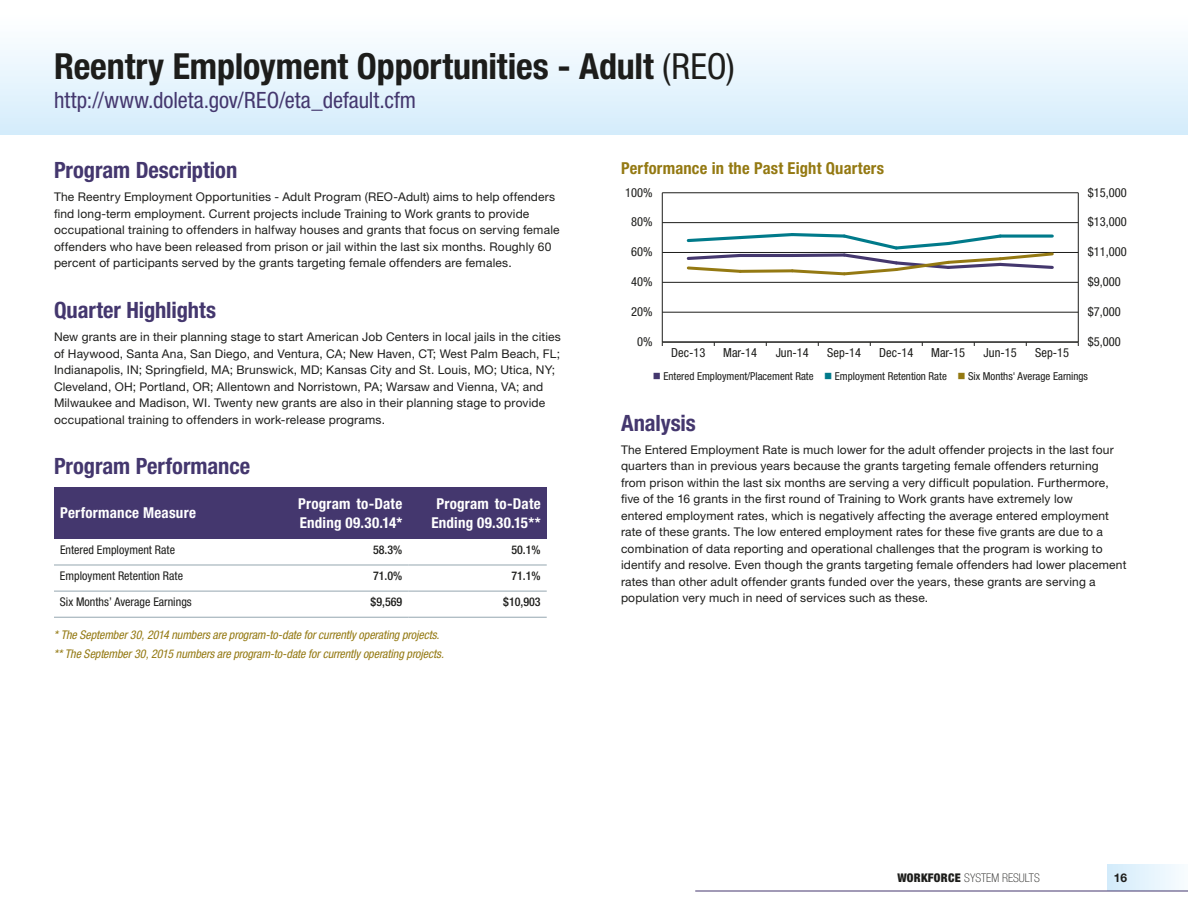
<style>
.page{position:relative;width:1188px;height:918px;background:#fff}
.page>*{position:absolute;margin:0;border:0;box-sizing:border-box;transform-origin:0 0}
.t1{font:700 condensed 36px "Helvetica Neue LT Pro";letter-spacing:-.005em;color:#1d1d1b}
.t2{font:700 condensed 22.5px "Helvetica Neue LT Pro";letter-spacing:-.005em;color:#44376e}
.t3{font:condensed 22.5px "Helvetica Neue LT Pro";color:#44376e}
.t4{font:700 condensed 16.5px "Helvetica Neue LT Pro";letter-spacing:.015em;color:#947912}
.t5{font:700 condensed 15px/19.5px "Helvetica Neue LT Pro";letter-spacing:.015em;color:#fff}
.t6{font:condensed 12.45px "Helvetica Neue LT Pro";color:#1d1d1b}
.t7{font:12px/16.5px "Helvetica Neue LT Pro";letter-spacing:.015em;color:#1d1d1b}
.t8{font:italic condensed 12px/18.3px "Helvetica Neue LT Pro";letter-spacing:-.01em;color:#947912}
.t9{font:condensed 12px "Helvetica Neue LT Pro";color:#1d1d1b}
.t10{font:500 condensed 12px "Helvetica Neue LT Pro";color:#1d1d1b}
.t11{font:100 condensed 12px "Helvetica Neue LT Pro";color:#1d1d1b}
.t12{font:700 12px "Helvetica Neue LT Pro";color:#1d1d1b}
.t13{font:condensed 10.95px "Helvetica Neue LT Pro";color:#1d1d1b}
.s1{font-weight:400}
.s2{color:#44376e}
.s3{color:#007a8a}
.s4{color:#947912}
.s5{font-weight:900}
</style>
<div class="page">
<hr style="left:54px;top:617px;width:216px;height:1px;background:#95a6b0">
<hr style="left:270px;top:617px;width:138px;height:1px;background:#95a6b0">
<hr style="left:408px;top:617px;width:139px;height:1px;background:#95a6b0">
<hr style="left:54px;top:565px;width:216px;height:1px;background:#95a6b0">
<hr style="left:270px;top:565px;width:138px;height:1px;background:#95a6b0">
<hr style="left:408px;top:565px;width:139px;height:1px;background:#95a6b0">
<hr style="left:54px;top:591px;width:216px;height:1px;background:#95a6b0">
<hr style="left:270px;top:591px;width:138px;height:1px;background:#95a6b0">
<hr style="left:408px;top:591px;width:139px;height:1px;background:#95a6b0">
<hr style="left:662px;top:193px;width:1px;height:149px;background:#1d1d1b">
<hr style="left:662px;top:342px;width:416px;height:1px;background:#1d1d1b">
<hr style="left:662px;top:312px;width:416px;height:1px;background:#1d1d1b">
<hr style="left:662px;top:282px;width:416px;height:1px;background:#1d1d1b">
<hr style="left:662px;top:252px;width:416px;height:1px;background:#1d1d1b">
<hr style="left:662px;top:222px;width:416px;height:1px;background:#1d1d1b">
<hr style="left:662px;top:193px;width:416px;height:1px;background:#1d1d1b">
<hr style="left:1078px;top:193px;width:1px;height:149px;background:#1d1d1b">
<svg style="left:686px;top:233px;width:368px;height:43px"></svg>
<div style="left:0;top:0;width:1188px;height:135px;background:linear-gradient(to bottom,#fff,#d4ecfb)"></div>
<div style="left:54px;top:487px;width:216px;height:52px;background:#44376e"></div>
<div style="left:270px;top:487px;width:138px;height:52px;background:#44376e"></div>
<div style="left:408px;top:487px;width:139px;height:52px;background:#44376e"></div>
<div style="left:1107px;top:864px;width:81px;height:27px;background:linear-gradient(to right,#d2ebfb,#f9fcff)"></div>
<hr style="left:695px;top:891px;width:493px;height:1px;background:#44376e">
<h2 class="t1" style="left:54px;top:44px;width:682px">Reentry Employment Opportunities - Adult <span class="s1">(REO)</span></h2>
<p class="t3" style="left:54px;top:87px;width:364px">http://www.doleta.gov/REO/eta_default.cfm</p>
<h3 class="t2" style="left:54px;top:156px;width:185px">Program Description</h3>
<p class="t7" style="left:54px;top:189px;width:507px">The Reentry Employment Opportunities - Adult Program (REO-Adult) aims to help offenders find long-term employment. Current projects include Training to Work grants to provide occupational training to offenders in halfway houses and grants that focus on serving female offenders who have been released from prison or jail within the last six months. Roughly 60 percent of participants served by the grants targeting female offenders are females.</p>
<h3 class="t2" style="left:54px;top:296px;width:164px">Quarter Highlights</h3>
<p class="t7" style="left:54px;top:329px;width:508px">New grants are in their planning stage to start American Job Centers in local jails in the cities of Haywood, Santa Ana, San Diego, and Ventura, CA; New Haven, CT; West Palm Beach, FL; Indianapolis, IN; Springfield, MA; Brunswick, MD; Kansas City and St. Louis, MO; Utica, NY; Cleveland, OH; Portland, OR; Allentown and Norristown, PA; Warsaw and Vienna, VA; and Milwaukee and Madison, WI. Twenty new grants are also in their planning stage to provide occupational training to offenders in work-release programs.</p>
<h3 class="t2" style="left:54px;top:453px;width:198px">Program Performance</h3>
<p class="t5" style="left:60px;top:503px;width:137px">Performance Measure</p>
<p class="t5" style="left:298px;top:493px;width:106px">Program to-Date<br>Ending 09.30.14*</p>
<p class="t5" style="left:431px;top:493px;width:111px;text-align:center">Program to-Date<br>Ending 09.30.15**</p>
<p class="t9" style="left:60px;top:543px;width:117px">Entered Employment Rate</p>
<p class="t10" style="left:373px;top:543px;width:31px">58.3%</p>
<p class="t10" style="left:511px;top:543px;width:31px">50.1%</p>
<p class="t9" style="left:60px;top:569px;width:125px">Employment Retention Rate</p>
<p class="t10" style="left:373px;top:569px;width:31px">71.0%</p>
<p class="t10" style="left:511px;top:569px;width:31px">71.1%</p>
<p class="t9" style="left:60px;top:595px;width:133px">Six Months’ Average Earnings</p>
<p class="t10" style="left:371px;top:595px;width:33px">$9,569</p>
<p class="t10" style="left:503px;top:595px;width:39px">$10,903</p>
<p class="t8" style="left:54px;top:626px;width:391px">* The September 30, 2014 numbers are program-to-date for currently operating projects. ** The September 30, 2015 numbers are program-to-date for currently operating projects.</p>
<h4 class="t4" style="left:621px;top:158px;width:265px">Performance in the Past Eight Quarters</h4>
<p class="t6" style="left:625px;top:185px;width:29px">100%</p>
<p class="t6" style="left:1088px;top:185px;width:40px">$15,000</p>
<p class="t6" style="left:631px;top:215px;width:23px">80%</p>
<p class="t6" style="left:1088px;top:215px;width:40px">$13,000</p>
<p class="t6" style="left:631px;top:245px;width:23px">60%</p>
<p class="t6" style="left:1088px;top:245px;width:40px">$11,000</p>
<p class="t6" style="left:631px;top:275px;width:23px">40%</p>
<p class="t6" style="left:1088px;top:275px;width:34px">$9,000</p>
<p class="t6" style="left:631px;top:304px;width:23px">20%</p>
<p class="t6" style="left:1088px;top:304px;width:34px">$7,000</p>
<p class="t6" style="left:637px;top:334px;width:17px">0%</p>
<p class="t6" style="left:671px;top:345px;width:36px">Dec-13</p>
<p class="t6" style="left:723px;top:345px;width:35px">Mar-14</p>
<p class="t6" style="left:776px;top:345px;width:35px">Jun-14</p>
<p class="t6" style="left:827px;top:345px;width:35px">Sep-14</p>
<p class="t6" style="left:879px;top:345px;width:36px">Dec-14</p>
<p class="t6" style="left:931px;top:345px;width:35px">Mar-15</p>
<p class="t6" style="left:984px;top:345px;width:35px">Jun-15</p>
<p class="t6" style="left:1035px;top:345px;width:35px">Sep-15</p>
<p class="t6" style="left:1088px;top:334px;width:34px">$5,000</p>
<p class="t13" style="left:653px;top:369px;width:437px"><span class="s2">■</span> Entered Employment/Placement Rate <span class="s3">■</span> Employment Retention Rate <span class="s4">■</span> Six Months' Average Earnings</p>
<h3 class="t2" style="left:621px;top:409px;width:76px">Analysis</h3>
<p class="t7" style="left:621px;top:441px;width:507px">The Entered Employment Rate is much lower for the adult offender projects in the last four quarters than in previous years because the grants targeting female offenders returning from prison within the last six months are serving a very difficult population. Furthermore, five of the 16 grants in the first round of Training to Work grants have extremely low<br>entered employment rates, which is negatively affecting the average entered employment rate of these grants. The low entered employment rates for these five grants are due to a combination of data reporting and operational challenges that the program is working to identify and resolve. Even though the grants targeting female offenders had lower placement rates than other adult offender grants funded over the years, these grants are serving a population very much in need of services such as these.</p>
<p class="t11" style="left:897px;top:871px;width:144px"><span class="s5">WORKFORCE</span> SYSTEM RESULTS</p>
<p class="t12" style="left:1114px;top:870px;width:15px">16</p>
</div>
